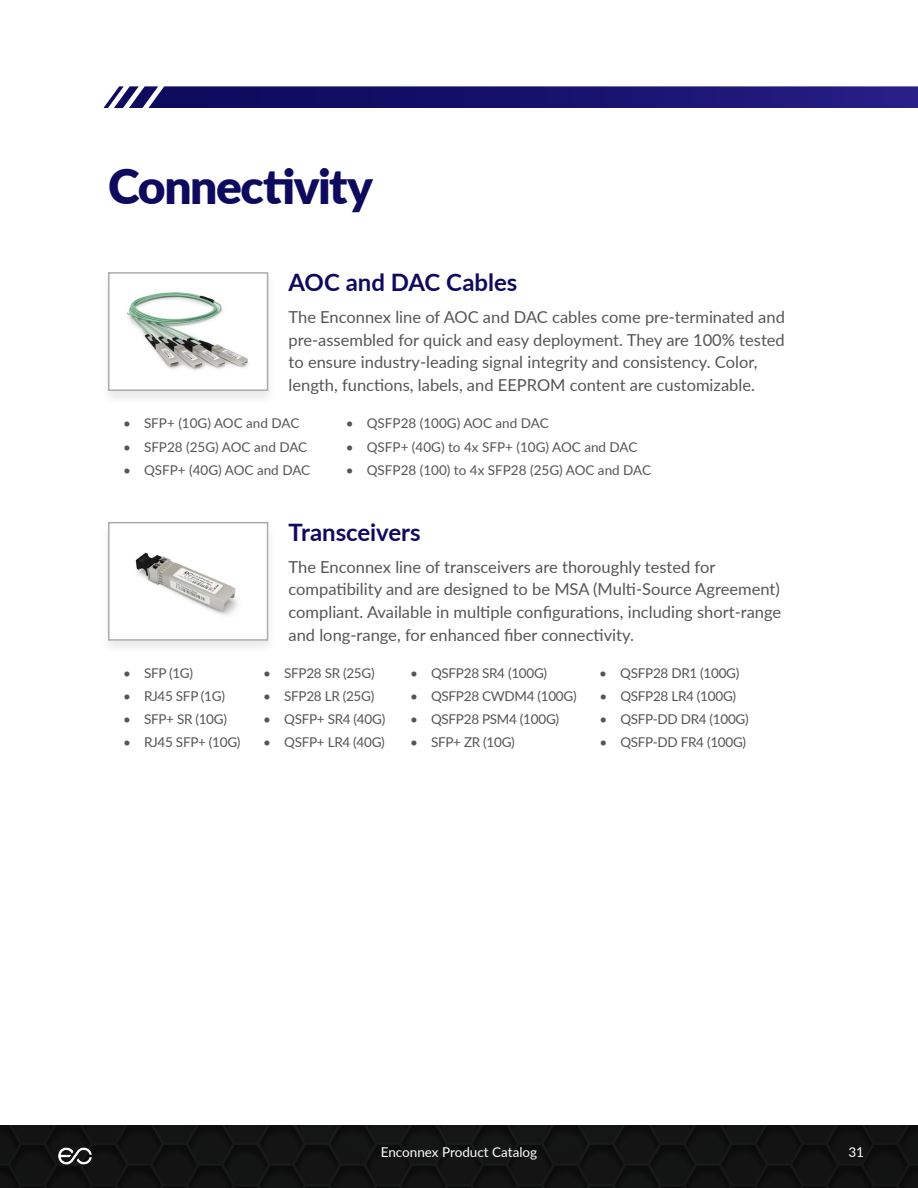
<style>
.page{position:relative;width:918px;height:1188px;background:#fff}
.page>*{position:absolute;margin:0;border:0;box-sizing:border-box;transform-origin:0 0}
.t1{font:900 48px "Lato";letter-spacing:-.03em;color:#0e0b5f}
.t2{font:700 24px "Lato";color:#0e0b5f}
.t3{font:16.5px/22.5px "Lato";color:#555}
.t4{font:13.5px "Lato";letter-spacing:-.02em;color:#555}
.t5{font:13.5px "Lato";color:#555}
.t6{font:13.5px "Lato";color:#fff}
</style>
<div class="page">
<div style="left:0;top:1125px;width:918px;height:63px;background:#0e1011"></div>
<div style="left:100px;top:271px;width:176px;height:135px;background:#000;opacity:.09"></div>
<div style="left:109px;top:273px;width:159px;height:117px;background:#fff"></div>
<img style="left:127px;top:292px;width:121px;height:78px">
<div style="left:108px;top:272px;width:160px;height:119px;border:2px solid #aaa"></div>
<div style="left:100px;top:521px;width:176px;height:135px;background:#000;opacity:.09"></div>
<img style="left:111px;top:525px;width:154px;height:113px">
<div style="left:108px;top:522px;width:160px;height:119px;border:2px solid #aaa"></div>
<svg style="left:103px;top:86px;width:815px;height:22px;background:#231e74"></svg>
<h1 class="t1" style="left:108px;top:151px;width:266px">Connectivity</h1>
<h2 class="t2" style="left:289px;top:265px;width:230px">AOC and DAC Cables</h2>
<p class="t3" style="left:289px;top:305px;width:498px">The Enconnex line of AOC and DAC cables come pre-terminated and pre-assembled for quick and easy deployment. They are 100% tested to ensure industry-leading signal integrity and consistency. Color, length, functions, labels, and EEPROM content are customizable.</p>
<p class="t5" style="left:123px;top:414px;width:178px">• SFP+ (10G) AOC and DAC</p>
<p class="t5" style="left:346px;top:414px;width:204px">• QSFP28 (100G) AOC and DAC</p>
<p class="t5" style="left:123px;top:437px;width:186px">• SFP28 (25G) AOC and DAC</p>
<p class="t5" style="left:346px;top:437px;width:293px">• QSFP+ (40G) to 4x SFP+ (10G) AOC and DAC</p>
<p class="t5" style="left:123px;top:461px;width:189px">• QSFP+ (40G) AOC and DAC</p>
<p class="t5" style="left:346px;top:461px;width:307px">• QSFP28 (100) to 4x SFP28 (25G) AOC and DAC</p>
<h2 class="t2" style="left:289px;top:515px;width:134px">Transceivers</h2>
<p class="t3" style="left:289px;top:555px;width:494px">The Enconnex line of transceivers are thoroughly tested for compatibility and are designed to be MSA (Multi-Source Agreement) compliant. Available in multiple configurations, including short-range and long-range, for enhanced fiber connectivity.</p>
<p class="t4" style="left:123px;top:663px;width:72px">• SFP (1G)</p>
<p class="t4" style="left:263px;top:663px;width:113px">• SFP28 SR (25G)</p>
<p class="t4" style="left:410px;top:663px;width:139px">• QSFP28 SR4 (100G)</p>
<p class="t4" style="left:599px;top:663px;width:142px">• QSFP28 DR1 (100G)</p>
<p class="t4" style="left:123px;top:686px;width:104px">• RJ45 SFP (1G)</p>
<p class="t4" style="left:263px;top:686px;width:113px">• SFP28 LR (25G)</p>
<p class="t4" style="left:410px;top:686px;width:168px">• QSFP28 CWDM4 (100G)</p>
<p class="t4" style="left:599px;top:686px;width:138px">• QSFP28 LR4 (100G)</p>
<p class="t4" style="left:123px;top:709px;width:106px">• SFP+ SR (10G)</p>
<p class="t4" style="left:263px;top:709px;width:124px">• QSFP+ SR4 (40G)</p>
<p class="t4" style="left:410px;top:709px;width:151px">• QSFP28 PSM4 (100G)</p>
<p class="t4" style="left:599px;top:709px;width:151px">• QSFP-DD DR4 (100G)</p>
<p class="t4" style="left:123px;top:732px;width:119px">• RJ45 SFP+ (10G)</p>
<p class="t4" style="left:263px;top:732px;width:123px">• QSFP+ LR4 (40G)</p>
<p class="t4" style="left:410px;top:732px;width:106px">• SFP+ ZR (10G)</p>
<p class="t4" style="left:599px;top:732px;width:148px">• QSFP-DD FR4 (100G)</p>
<p class="t6" style="left:381px;top:1143px;width:158px">Enconnex Product Catalog</p>
<p class="t6" style="left:856px;top:1143px;width:9px">6</p>
<p class="t6" style="left:848px;top:1143px;width:17px">31</p>
</div>
